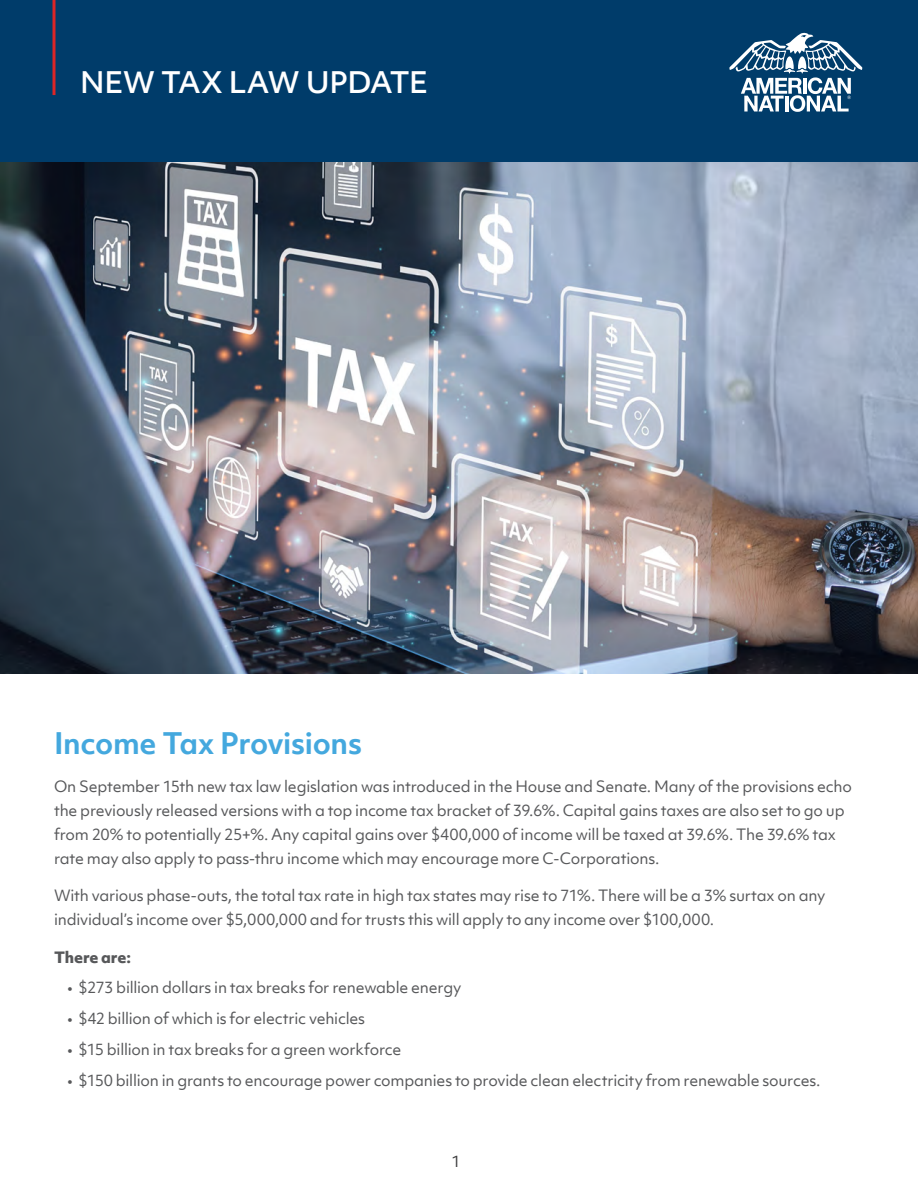
<style>
.page{position:relative;width:918px;height:1188px;background:#fff}
.page>*{position:absolute;margin:0;border:0;box-sizing:border-box;transform-origin:0 0}
._2_Head{font:700 28.5px "Objektiv Mk 1";letter-spacing:-.015em;color:#44a8de}
.Product_Name{font:500 28.5px "Objektiv Mk 1";letter-spacing:-.015em;color:#fff}
.Footnote_Disclaimer{font:15px/24px "Objektiv Mk 1";letter-spacing:-.015em;color:#57585a}
.Footnote_Disclaimer-2{font:800 15px "Objektiv Mk 1";letter-spacing:-.01em;color:#57585a}
.Running_Text{font:15px "Objektiv Mk 1";color:#3e3e3f}
</style>
<div class="page">
<img style="left:0;top:162px;width:918px;height:512px">
<div style="left:0;top:0;width:918px;height:162px;background:#003c6a"></div>
<svg style="left:52px;top:0;width:4px;height:95px"></svg>
<svg style="left:729px;top:33px;width:133px;height:79px"></svg>
<p class="Product_Name" style="left:80px;top:62px;width:350px">NEW TAX LAW UPDATE</p>
<p class="_2_Head" style="left:54px;top:723px;width:310px">Income Tax Provisions</p>
<p class="Footnote_Disclaimer" style="left:54px;top:774px;width:799px">On September 15th new tax law legislation was introduced in the House and Senate. Many of the provisions echo the previously released versions with a top income tax bracket of 39.6%. Capital gains taxes are also set to go up from 20% to potentially 25+%. Any capital gains over $400,000 of income will be taxed at 39.6%. The 39.6% tax rate may also apply to pass-thru income which may encourage more C-Corporations.</p>
<p class="Footnote_Disclaimer" style="left:54px;top:883px;width:773px">With various phase-outs, the total tax rate in high tax states may rise to 71%. There will be a 3% surtax on any individual’s income over $5,000,000 and for trusts this will apply to any income over $100,000.</p>
<p class="Footnote_Disclaimer-2" style="left:54px;top:946px;width:78px">There are:</p>
<p class="Footnote_Disclaimer" style="left:68px;top:976px;width:395px">• $273 billion dollars in tax breaks for renewable energy</p>
<p class="Footnote_Disclaimer" style="left:68px;top:1006px;width:299px">• $42 billion of which is for electric vehicles</p>
<p class="Footnote_Disclaimer" style="left:68px;top:1037px;width:336px">• $15 billion in tax breaks for a green workforce</p>
<p class="Footnote_Disclaimer" style="left:68px;top:1068px;width:755px">• $150 billion in grants to encourage power companies to provide clean electricity from renewable sources.</p>
<p class="Running_Text" style="left:452px;top:1151px;width:11px">1</p>
</div>
